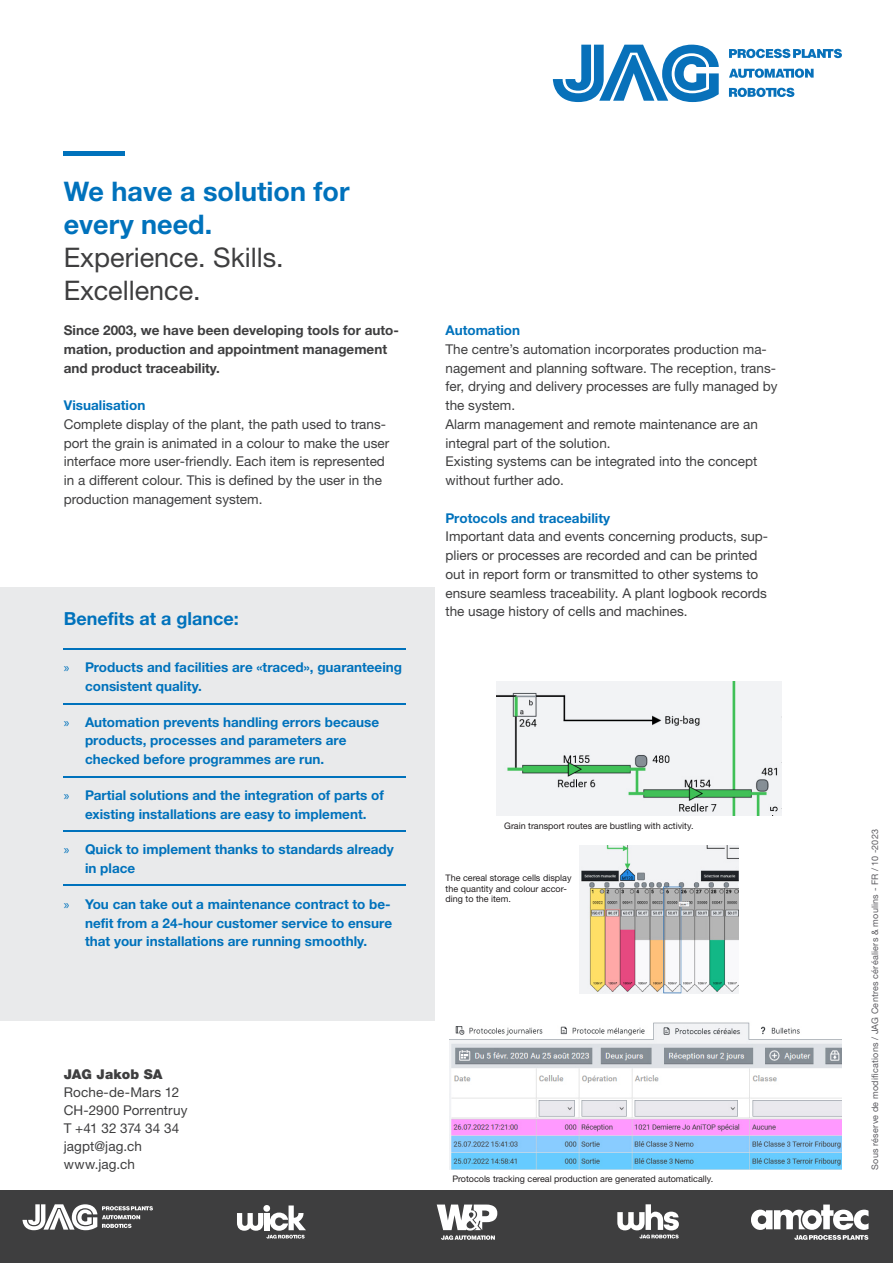
<style>
.page{position:relative;width:893px;height:1263px;background:#fff}
.page>*{position:absolute;margin:0;border:0;box-sizing:border-box;transform-origin:0 0}
.t1{font:27px/33px "Helvetica Neue LTW1 G";color:#3e3e3f}
.t2{font:700 27px/33px "Helvetica Neue LTW1 G";color:#0072bc}
.t3{font:700 18px "Helvetica Neue LTW1 G";color:#0072bc}
._4_lauftext_regular{font:13.5px/18.8px "Helvetica Neue LTW1 G";color:#3e3e3f}
.t4{font:700 13.5px/18.8px "Helvetica Neue LTW1 G";color:#0072bc}
.t5{font:700 13.5px/18.8px "Helvetica Neue LTW1 G";color:#3e3e3f}
._4_lauftext_regular-2{font:900 13.5px "Helvetica Neue LTW1 G";letter-spacing:.015em;color:#3e3e3f}
.t6{font:9px/10.8px "Helvetica Neue LTW1 G";color:#231f20}
.t7{font:9px "Helvetica Neue LTW1 G";letter-spacing:.025em;color:#5c5b60}
.s1{font-family:"Myriad Pro";font-weight:400}
</style>
<div class="page">
<img style="left:496px;top:681px;width:286px;height:134px">
<img style="left:579px;top:846px;width:159px;height:147px">
<hr style="left:64px;top:151px;width:61px;height:4px;background:#0072bc">
<div style="left:0;top:587px;width:435px;height:434px;background:#e9eaeb"></div>
<hr style="left:64px;top:649px;width:342px;height:1px;background:#0072bc">
<hr style="left:64px;top:704px;width:342px;height:1px;background:#0072bc">
<hr style="left:64px;top:777px;width:342px;height:1px;background:#0072bc">
<hr style="left:64px;top:830px;width:342px;height:2px;background:#0072bc">
<hr style="left:64px;top:884px;width:342px;height:2px;background:#0072bc">
<svg style="left:553px;top:45px;width:166px;height:57px"></svg>
<svg style="left:729px;top:49px;width:113px;height:9px"></svg>
<svg style="left:729px;top:68px;width:85px;height:10px"></svg>
<svg style="left:729px;top:88px;width:65px;height:9px"></svg>
<img style="left:449px;top:1022px;width:393px;height:147px">
<div style="left:0;top:1191px;width:893px;height:72px;background:#3e3e3f"></div>
<svg style="left:237px;top:1205px;width:69px;height:33px"></svg>
<svg style="left:437px;top:1204px;width:60px;height:36px"></svg>
<svg style="left:617px;top:1204px;width:62px;height:34px"></svg>
<svg style="left:751px;top:1204px;width:117px;height:36px"></svg>
<svg style="left:23px;top:1204px;width:130px;height:26px"></svg>
<p class="t2" style="left:64px;top:174px;width:287px">We have a solution for every need.</p>
<p class="t1" style="left:64px;top:240px;width:221px">Experience. Skills.<br>Excellence.</p>
<p class="t5" style="left:64px;top:321px;width:337px">Since 2003, we have been developing tools for auto&shy;mation, production and appointment management and product traceability.</p>
<p class="t4" style="left:64px;top:396px;width:83px">Visualisation</p>
<p class="_4_lauftext_regular" style="left:64px;top:414px;width:327px">Complete display of the plant, the path used to trans&shy;port the grain is animated in a colour to make the user interface more user-friendly. Each item is represented in a different colour. This is defined by the user in the production management system.</p>
<p class="t3" style="left:64px;top:608px;width:176px">Benefits at a glance:</p>
<p class="t4" style="left:85px;top:658px;width:319px;text-indent:-21px"><span class="s1">»</span> Products and facilities are «traced», guaranteeing consistent quality.</p>
<p class="t4" style="left:85px;top:712px;width:296px;text-indent:-21px"><span class="s1">»</span> Automation prevents handling errors because products, processes and parameters are checked before programmes are run.</p>
<p class="t4" style="left:64px;top:786px;width:322px;text-align:center"><span class="s1">»</span> Partial solutions and the integration of parts of existing installations are easy to implement.</p>
<p class="t4" style="left:85px;top:840px;width:310px;text-indent:-21px"><span class="s1">»</span> Quick to implement thanks to standards already in place</p>
<p class="t4" style="left:85px;top:895px;width:309px;text-align:justify;text-indent:-21px"><span class="s1">»</span> You can take out a maintenance contract to be&shy;nefit from a 24-hour customer service to ensure that your installations are running smoothly.</p>
<p class="t4" style="left:445px;top:321px;width:76px">Automation</p>
<p class="_4_lauftext_regular" style="left:445px;top:339px;width:334px">The centre’s automation incorporates production ma&shy;nagement and planning software. The reception, trans&shy;fer, drying and delivery processes are fully managed by the system.</p>
<p class="_4_lauftext_regular" style="left:445px;top:414px;width:314px">Alarm management and remote maintenance are an integral part of the solution.</p>
<p class="_4_lauftext_regular" style="left:445px;top:452px;width:313px">Existing systems can be integrated into the concept without further ado.</p>
<p class="t4" style="left:445px;top:508px;width:166px">Protocols and traceability</p>
<p class="_4_lauftext_regular" style="left:445px;top:527px;width:324px">Important data and events concerning products, sup&shy;pliers or processes are recorded and can be printed out in report form or transmitted to other systems to ensure seamless traceability. A plant logbook records the usage history of cells and machines.</p>
<p class="t6" style="left:504px;top:820px;width:191px">Grain transport routes are bustling with activity.</p>
<p class="t6" style="left:446px;top:872px;width:127px">The cereal storage cells display the quantity and colour accor&shy;ding to the item.</p>
<p class="_4_lauftext_regular-2" style="left:64px;top:1066px;width:100px">JAG Jakob SA</p>
<p class="_4_lauftext_regular" style="left:64px;top:1083px;width:117px">Roche-de-Mars 12</p>
<p class="_4_lauftext_regular" style="left:64px;top:1101px;width:125px">CH-2900 Porrentruy</p>
<p class="_4_lauftext_regular" style="left:64px;top:1119px;width:117px">T +41 32 374 34 34</p>
<p class="_4_lauftext_regular" style="left:64px;top:1137px;width:80px">jagpt@jag.ch</p>
<p class="_4_lauftext_regular" style="left:64px;top:1155px;width:73px">www.jag.ch</p>
<p class="t6" style="left:452px;top:1173px;width:263px">Protocols tracking cereal production are generated automatically.</p>
<p class="t7" style="left:869px;top:1170px;width:342px;rotate:-90deg">Sous réserve de modifications / JAG Centres céréaliers &amp; moulins - FR / 10 -2023</p>
</div>
